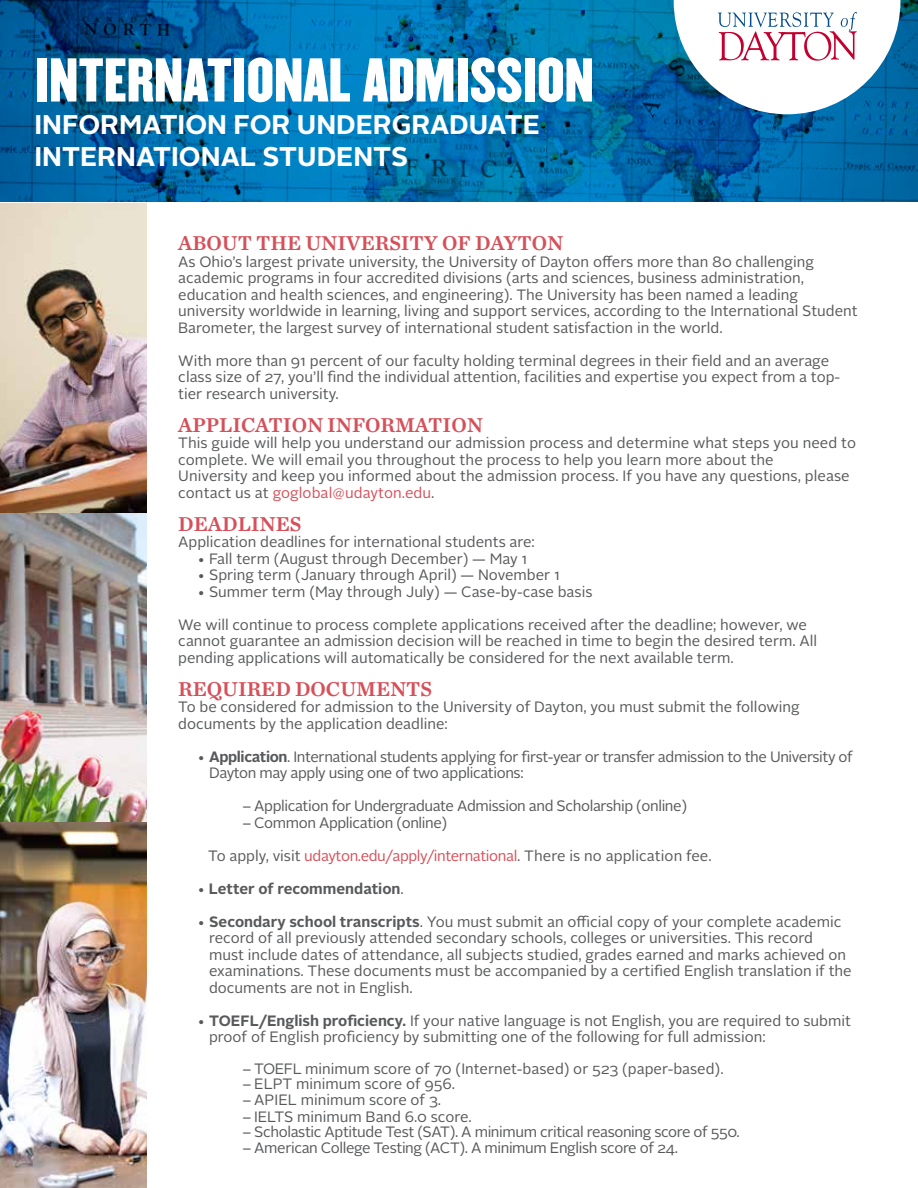
<style>
.page{position:relative;width:918px;height:1188px;background:#fff}
.page>*{position:absolute;margin:0;border:0;box-sizing:border-box;transform-origin:0 0}
.t1{font:54px "Champion Welterweight";color:#fff}
.t2{font:700 27px/32.4px "Alright Sans";color:#fff}
.t3{font:21px "Chronicle Text G2 Semi";color:#d6505a}
.t4{font:15px/16.5px "Alright Sans";color:#58595b}
.t5{font:15px/16.5px "Alright Sans";letter-spacing:-.025em;color:#58595b}
.t6{font:700 15px "Alright Sans";color:#58595b}
.s1{color:#d6505a}
.s2{font-weight:700}
.s3{font-weight:400}
</style>
<div class="page">
<svg style="left:0;top:0;width:918px;height:202px;background:#006aa5"></svg>
<img style="left:0;top:203px;width:147px;height:985px">
<svg style="left:674px;top:0;width:226px;height:114px"></svg>
<h1 class="t1" style="left:35px;top:36px;width:561px">INTERNATIONAL ADMISSION</h1>
<h2 class="t2" style="left:35px;top:108px;width:507px">INFORMATION FOR UNDERGRADUATE<br>INTERNATIONAL STUDENTS</h2>
<h3 class="t3" style="left:178px;top:227px;width:387px">ABOUT THE UNIVERSITY OF DAYTON</h3>
<p class="t4" style="left:178px;top:253px;width:681px">As Ohio’s largest private university, the University of Dayton offers more than 80 challenging academic programs in four accredited divisions (arts and sciences, business administration, education and health sciences, and engineering). The University has been named a leading university worldwide in learning, living and support services, according to the International Student Barometer, the largest survey of international student satisfaction in the world.</p>
<p class="t4" style="left:178px;top:352px;width:663px">With more than 91 percent of our faculty holding terminal degrees in their field and an average class size of 27, you’ll find the individual attention, facilities and expertise you expect from a top&shy;tier research university.</p>
<h3 class="t3" style="left:178px;top:408px;width:306px">APPLICATION INFORMATION</h3>
<p class="t4" style="left:178px;top:435px;width:679px">This guide will help you understand our admission process and determine what steps you need to complete. We will email you throughout the process to help you learn more about the<br>University and keep you informed about the admission process. If you have any questions, please contact us at <span class="s1">goglobal@udayton.edu</span>.</p>
<h3 class="t3" style="left:178px;top:507px;width:125px">DEADLINES</h3>
<p class="t4" style="left:178px;top:534px;width:358px">Application deadlines for international students are:</p>
<p class="t4" style="left:197px;top:550px;width:332px">• Fall term (August through December) — May 1</p>
<p class="t4" style="left:197px;top:567px;width:365px">• Spring term (January through April) — November 1</p>
<p class="t4" style="left:197px;top:583px;width:397px">• Summer term (May through July) — Case-by-case basis</p>
<p class="t4" style="left:178px;top:616px;width:640px">We will continue to process complete applications received after the deadline; however, we cannot guarantee an admission decision will be reached in time to begin the desired term. All pending applications will automatically be considered for the next available term.</p>
<h3 class="t3" style="left:178px;top:672px;width:255px">REQUIRED DOCUMENTS</h3>
<p class="t4" style="left:178px;top:699px;width:623px">To be considered for admission to the University of Dayton, you must submit the following documents by the application deadline:</p>
<p class="t5" style="left:209px;top:748px;width:645px;text-indent:-12px">• <span class="s2">Application</span>. International students applying for first-year or transfer admission to the University of<br>Dayton may apply using one of two applications:</p>
<p class="t5" style="left:242px;top:798px;width:446px">– Application for Undergraduate Admission and Scholarship (online)</p>
<p class="t5" style="left:242px;top:814px;width:206px">– Common Application (online)</p>
<p class="t5" style="left:208px;top:847px;width:505px">To apply, visit <span class="s1">udayton.edu/apply/international</span>. There is no application fee.</p>
<p class="t6" style="left:197px;top:878px;width:208px"><span class="s3">•</span> Letter of recommendation<span class="s3">.</span></p>
<p class="t4" style="left:209px;top:913px;width:644px;text-indent:-12px">• <span class="s2">Secondary school transcripts</span>. You must submit an official copy of your complete academic record of all previously attended secondary schools, colleges or universities. This record<br>must include dates of attendance, all subjects studied, grades earned and marks achieved on examinations. These documents must be accompanied by a certified English translation if the documents are not in English.</p>
<p class="t4" style="left:209px;top:1012px;width:643px;text-indent:-12px">• <span class="s2">TOEFL/English proficiency.</span> If your native language is not English, you are required to submit proof of English proficiency by submitting one of the following for full admission:</p>
<p class="t4" style="left:242px;top:1060px;width:483px">– TOEFL minimum score of 70 (Internet-based) or 523 (paper-based).</p>
<p class="t4" style="left:242px;top:1076px;width:214px">– ELPT minimum score of 956.</p>
<p class="t4" style="left:242px;top:1092px;width:200px">– APIEL minimum score of 3.</p>
<p class="t4" style="left:242px;top:1108px;width:231px">– IELTS minimum Band 6.0 score.</p>
<p class="t5" style="left:242px;top:1124px;width:499px">– Scholastic Aptitude Test (SAT). A minimum critical reasoning score of 550.</p>
<p class="t5" style="left:242px;top:1140px;width:437px">– American College Testing (ACT). A minimum English score of 24.</p>
</div>
